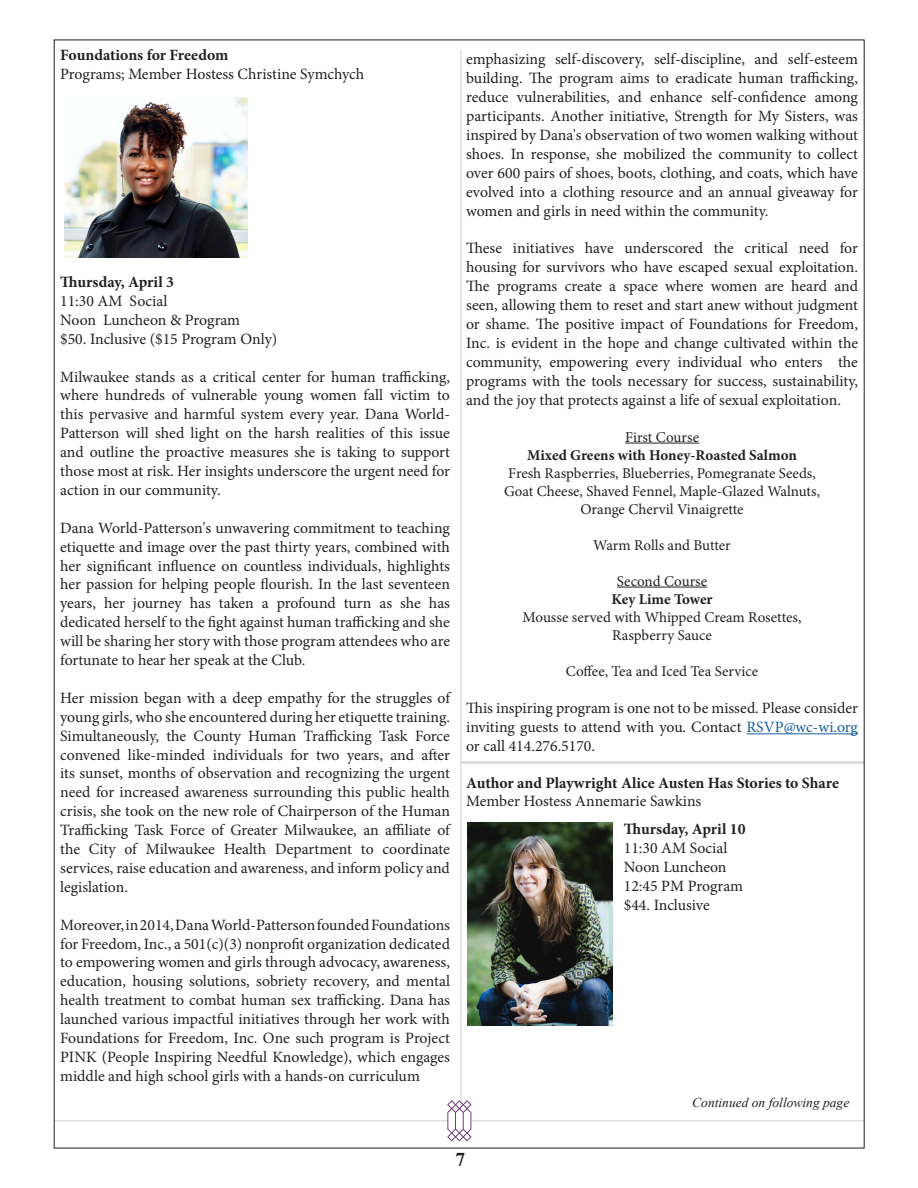
<style>
.page{position:relative;width:918px;height:1188px;background:#fff}
.page>*{position:absolute;margin:0;border:0;box-sizing:border-box;transform-origin:0 0}
.t1{font:700 19.5px "Times New Roman";color:#231f20}
.body_typeface{font:15.75px/18.9px "Minion Pro";color:#231f20;text-align:justify}
.body_typeface-2{font:700 15.75px "Minion Pro";color:#231f20}
.body_typeface-3{font:15px "Minion Pro";color:#231f20}
.body_typeface-4{font:700 15px "Minion Pro";color:#231f20}
.t2{font:italic 13.5px "Times New Roman";color:#231f20}
.s1{color:#175d9e}
</style>
<div class="page">
<hr style="left:54px;top:1120px;width:810px;height:1px;background:#cfd2d0">
<svg style="left:447px;top:1100px;width:25px;height:41px"></svg>
<hr style="left:460px;top:50px;width:2px;height:1061px;background:#231f20">
<img style="left:65px;top:98px;width:182px;height:159px">
<hr style="left:625px;top:443px;width:74px;height:1px;background:#231f20">
<hr style="left:617px;top:587px;width:90px;height:1px;background:#231f20">
<hr style="left:747px;top:733px;width:111px;height:1px;background:#175d9e">
<img style="left:468px;top:823px;width:144px;height:202px">
<hr style="left:462px;top:761px;width:402px;height:3px;background:#231f20">
<p class="body_typeface-2" style="left:60px;top:44px;width:170px">Foundations for Freedom</p>
<p class="body_typeface" style="left:60px;top:65px;width:306px">Programs; Member Hostess Christine Symchych</p>
<p class="body_typeface-2" style="left:60px;top:271px;width:115px">Thursday, April 3</p>
<p class="body_typeface" style="left:60px;top:291px;width:109px">11:30 AM Social</p>
<p class="body_typeface" style="left:60px;top:310px;width:182px">Noon Luncheon &amp; Program</p>
<p class="body_typeface" style="left:60px;top:329px;width:219px">$50. Inclusive ($15 Program Only)</p>
<p class="body_typeface" style="left:60px;top:367px;width:391px">Milwaukee stands as a critical center for human trafficking, where hundreds of vulnerable young women fall victim to this pervasive and harmful system every year. Dana World-Patterson will shed light on the harsh realities of this issue and outline the proactive measures she is taking to support those most at risk. Her insights underscore the urgent need for action in our community.</p>
<p class="body_typeface" style="left:60px;top:518px;width:391px">Dana World-Patterson's unwavering commitment to teaching etiquette and image over the past thirty years, combined with her significant influence on countless individuals, highlights her passion for helping people flourish. In the last seventeen years, her journey has taken a profound turn as she has dedicated herself to the fight against human trafficking and she will be sharing her story with those program attendees who are fortunate to hear her speak at the Club.</p>
<p class="body_typeface" style="left:60px;top:688px;width:391px">Her mission began with a deep empathy for the struggles of young girls, who she encountered during her etiquette training.<br>Simultaneously, the County Human Trafficking Task Force convened like-minded individuals for two years, and after its sunset, months of observation and recognizing the urgent need for increased awareness surrounding this public health crisis, she took on the new role of Chairperson of the Human Trafficking Task Force of Greater Milwaukee, an affiliate of the City of Milwaukee Health Department to coordinate services, raise education and awareness, and inform policy and legislation.</p>
<p class="body_typeface" style="left:60px;top:915px;width:391px">Moreover, in 2014, Dana World-Patterson founded Foundations for Freedom, Inc., a 501(c)(3) nonprofit organization dedicated to empowering women and girls through advocacy, awareness, education, housing solutions, sobriety recovery, and mental health treatment to combat human sex trafficking. Dana has launched various impactful initiatives through her work with Foundations for Freedom, Inc. One such program is Project PINK (People Inspiring Needful Knowledge), which engages middle and high school girls with a hands-on curriculum</p>
<p class="body_typeface" style="left:466px;top:50px;width:393px">emphasizing self-discovery, self-discipline, and self-esteem building. The program aims to eradicate human trafficking, reduce vulnerabilities, and enhance self-confidence among participants. Another initiative, Strength for My Sisters, was inspired by Dana's observation of two women walking without shoes. In response, she mobilized the community to collect over 600 pairs of shoes, boots, clothing, and coats, which have evolved into a clothing resource and an annual giveaway for women and girls in need within the community.</p>
<p class="body_typeface" style="left:466px;top:239px;width:393px">These initiatives have underscored the critical need for housing for survivors who have escaped sexual exploitation.<br>The programs create a space where women are heard and seen, allowing them to reset and start anew without judgment or shame. The positive impact of Foundations for Freedom, Inc. is evident in the hope and change cultivated within the community, empowering every individual who enters the programs with the tools necessary for success, sustainability, and the joy that protects against a life of sexual exploitation.</p>
<p class="body_typeface-3" style="left:625px;top:427px;width:75px">First Course</p>
<p class="body_typeface-4" style="left:527px;top:444px;width:271px">Mixed Greens with Honey-Roasted Salmon</p>
<p class="body_typeface-3" style="left:508px;top:463px;width:309px">Fresh Raspberries, Blueberries, Pomegranate Seeds,</p>
<p class="body_typeface-3" style="left:504px;top:481px;width:318px">Goat Cheese, Shaved Fennel, Maple-Glazed Walnuts,</p>
<p class="body_typeface-3" style="left:580px;top:499px;width:165px">Orange Chervil Vinaigrette</p>
<p class="body_typeface-3" style="left:593px;top:535px;width:139px">Warm Rolls and Butter</p>
<p class="body_typeface-3" style="left:617px;top:571px;width:92px">Second Course</p>
<p class="body_typeface-4" style="left:611px;top:588px;width:103px">Key Lime Tower</p>
<p class="body_typeface-3" style="left:523px;top:607px;width:280px">Mousse served with Whipped Cream Rosettes,</p>
<p class="body_typeface-3" style="left:612px;top:625px;width:101px">Raspberry Sauce</p>
<p class="body_typeface-3" style="left:566px;top:661px;width:194px">Coffee, Tea and Iced Tea Service</p>
<p class="body_typeface" style="left:466px;top:699px;width:393px">This inspiring program is one not to be missed. Please consider inviting guests to attend with you. Contact <span class="s1">RSVP@wc-wi.org </span>or call 414.276.5170.</p>
<p class="body_typeface-2" style="left:466px;top:771px;width:374px">Author and Playwright Alice Austen Has Stories to Share</p>
<p class="body_typeface" style="left:466px;top:792px;width:237px">Member Hostess Annemarie Sawkins</p>
<p class="body_typeface-2" style="left:624px;top:818px;width:123px">Thursday, April 10</p>
<p class="body_typeface" style="left:624px;top:839px;width:105px">11:30 AM Social</p>
<p class="body_typeface" style="left:624px;top:858px;width:104px">Noon Luncheon</p>
<p class="body_typeface" style="left:624px;top:877px;width:121px">12:45 PM Program</p>
<p class="body_typeface" style="left:624px;top:896px;width:87px">$44. Inclusive</p>
<p class="t2" style="left:692px;top:1093px;width:159px">Continued on following page</p>
<p class="t1" style="left:456px;top:1145px;width:11px">7</p>
</div>
